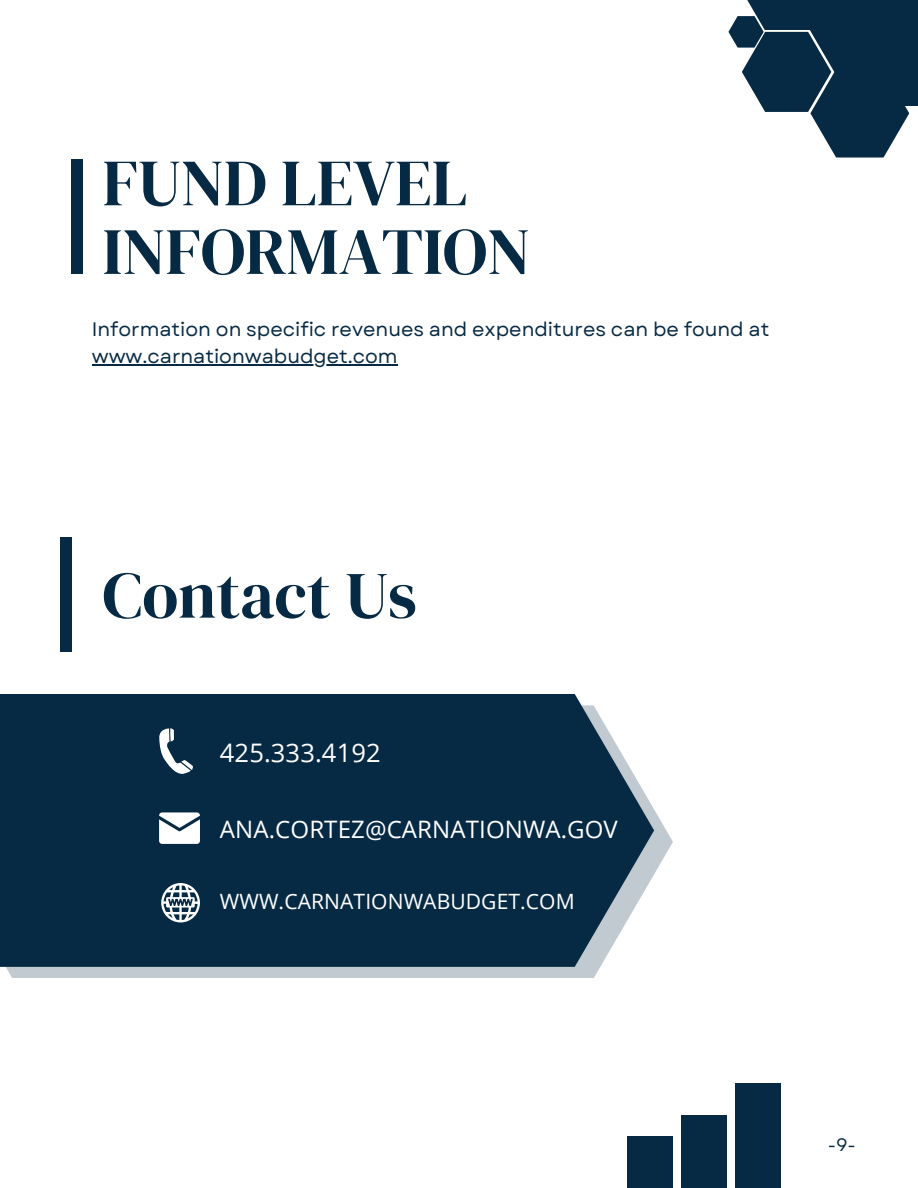
<style>
.page{position:relative;width:918px;height:1188px;background:#fff}
.page>*{position:absolute;margin:0;border:0;box-sizing:border-box;transform-origin:0 0}
.t1{font:66px/68.7px "DM Serif Display";color:#072a44}
.t2{font:25.5px "Open Sans";letter-spacing:.005em;color:#fff}
.t3{font:24px "Open Sans";letter-spacing:.005em;color:#fff}
.t4{font:21px "Open Sans";letter-spacing:.005em;color:#fff}
.t5{font:19.5px/27px "Garet";color:#072a44}
.t6{font:18px "Garet";color:#072a44}
</style>
<div class="page">
<div style="left:792px;top:0;width:126px;height:106px;background:#072a44"></div>
<svg style="left:728px;top:16px;width:181px;height:142px"></svg>
<div style="left:739px;top:0;width:107px;height:30px;background:#072a44"></div>
<div style="left:682px;top:1115px;width:45px;height:73px;background:#072a44"></div>
<div style="left:628px;top:1136px;width:45px;height:52px;background:#072a44"></div>
<div style="left:735px;top:1083px;width:45px;height:105px;background:#072a44"></div>
<hr style="left:92px;top:364px;width:306px;height:1px;background:#072a44">
<svg style="left:6px;top:809px;width:667px;height:169px;fill:#c1cad0"></svg>
<div style="left:0;top:694px;width:654px;height:273px;background:#072a44"></div>
<svg style="left:159px;top:728px;width:34px;height:47px"></svg>
<svg style="left:159px;top:812px;width:41px;height:32px"></svg>
<svg style="left:161px;top:883px;width:38px;height:39px"></svg>
<div style="left:72px;top:159px;width:11px;height:115px;background:#072a44"></div>
<div style="left:61px;top:537px;width:11px;height:115px;background:#072a44"></div>
<p class="t1" style="left:103px;top:148px;width:429px">FUND LEVEL<br>INFORMATION</p>
<p class="t5" style="left:92px;top:316px;width:679px">Information on specific revenues and expenditures can be found at www.carnationwabudget.com</p>
<p class="t1" style="left:103px;top:560px;width:316px">Contact Us</p>
<p class="t2" style="left:220px;top:735px;width:162px">425.333.4192</p>
<p class="t3" style="left:220px;top:812px;width:400px">ANA.CORTEZ@CARNATIONWA.GOV</p>
<p class="t4" style="left:220px;top:886px;width:356px">WWW.CARNATIONWABUDGET.COM</p>
<p class="t6" style="left:828px;top:1132px;width:30px">-9-</p>
</div>
